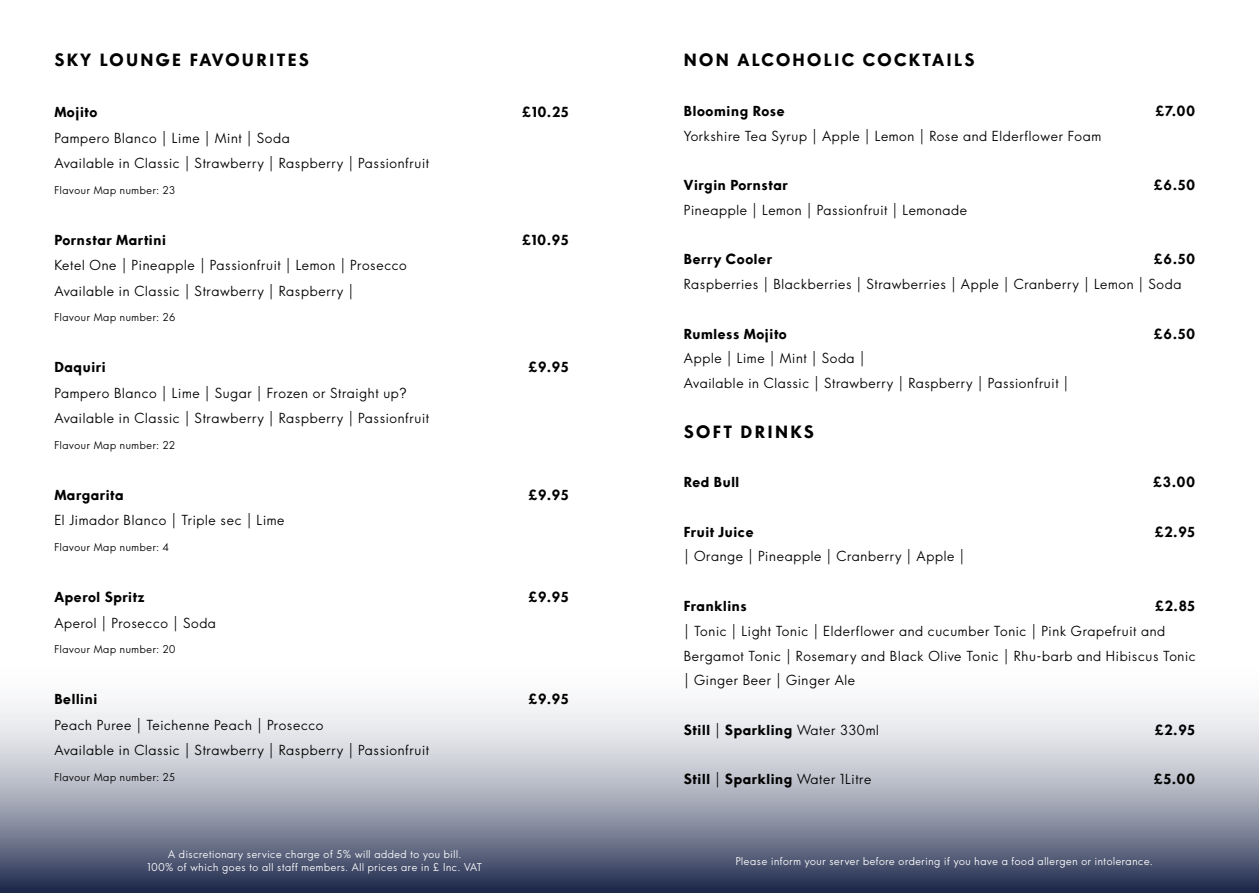
<style>
.page{position:relative;width:1259px;height:893px;background:#fff}
.page>*{position:absolute;margin:0;border:0;box-sizing:border-box;transform-origin:0 0}
.t1{font:700 16.5px "Absolut";letter-spacing:.1em;color:#000}
.t2{font:13.5px/25.5px "Absolut";color:#000}
.t3{font:700 13.5px "Absolut";color:#000}
.t4{font:10.5px/12.6px "Absolut";color:#fff;text-align:center}
.t5{font:10.5px "Absolut";color:#000}
.s1{font-weight:400}
</style>
<div class="page">
<svg style="left:0;top:704px;width:1259px;height:189px;background:#9da1b1"></svg>
<p class="t1" style="left:54px;top:49px;width:256px">SKY LOUNGE FAVOURITES</p>
<p class="t3" style="left:54px;top:103px;width:45px">Mojito</p>
<p class="t3" style="left:522px;top:103px;width:48px">£10.25</p>
<p class="t2" style="left:54px;top:125px;width:377px">Pampero Blanco | Lime | Mint | Soda<br>Available in Classic | Strawberry | Raspberry | Passionfruit</p>
<p class="t5" style="left:54px;top:183px;width:123px">Flavour Map number: 23</p>
<p class="t3" style="left:54px;top:231px;width:114px">Pornstar Martini</p>
<p class="t3" style="left:522px;top:231px;width:48px">£10.95</p>
<p class="t2" style="left:54px;top:253px;width:355px">Ketel One | Pineapple | Passionfruit | Lemon | Prosecco<br>Available in Classic | Strawberry | Raspberry |</p>
<p class="t5" style="left:54px;top:311px;width:123px">Flavour Map number: 26</p>
<p class="t3" style="left:54px;top:358px;width:53px">Daquiri</p>
<p class="t3" style="left:528px;top:358px;width:42px">£9.95</p>
<p class="t2" style="left:54px;top:380px;width:377px">Pampero Blanco | Lime | Sugar | Frozen or Straight up?<br>Available in Classic | Strawberry | Raspberry | Passionfruit</p>
<p class="t5" style="left:54px;top:438px;width:122px">Flavour Map number: 22</p>
<p class="t3" style="left:54px;top:486px;width:72px">Margarita</p>
<p class="t3" style="left:528px;top:486px;width:42px">£9.95</p>
<p class="t2" style="left:54px;top:508px;width:232px">El Jimador Blanco | Triple sec | Lime</p>
<p class="t5" style="left:54px;top:540px;width:117px">Flavour Map number: 4</p>
<p class="t3" style="left:54px;top:588px;width:92px">Aperol Spritz</p>
<p class="t3" style="left:528px;top:588px;width:42px">£9.95</p>
<p class="t2" style="left:54px;top:610px;width:164px">Aperol | Prosecco | Soda</p>
<p class="t5" style="left:54px;top:642px;width:123px">Flavour Map number: 20</p>
<p class="t3" style="left:54px;top:690px;width:45px">Bellini</p>
<p class="t3" style="left:528px;top:690px;width:42px">£9.95</p>
<p class="t2" style="left:54px;top:712px;width:377px">Peach Puree | Teichenne Peach | Prosecco<br>Available in Classic | Strawberry | Raspberry | Passionfruit</p>
<p class="t5" style="left:54px;top:770px;width:122px">Flavour Map number: 25</p>
<p class="t1" style="left:683px;top:49px;width:293px">NON ALCOHOLIC COCKTAILS</p>
<p class="t3" style="left:683px;top:102px;width:103px">Blooming Rose</p>
<p class="t3" style="left:1155px;top:102px;width:42px">£7.00</p>
<p class="t2" style="left:683px;top:123px;width:419px">Yorkshire Tea Syrup | Apple | Lemon | Rose and Elderflower Foam</p>
<p class="t3" style="left:683px;top:176px;width:106px">Virgin Pornstar</p>
<p class="t3" style="left:1153px;top:176px;width:43px">£6.50</p>
<p class="t2" style="left:683px;top:197px;width:285px">Pineapple | Lemon | Passionfruit | Lemonade</p>
<p class="t3" style="left:683px;top:250px;width:90px">Berry Cooler</p>
<p class="t3" style="left:1153px;top:250px;width:43px">£6.50</p>
<p class="t2" style="left:683px;top:271px;width:500px">Raspberries | Blackberries | Strawberries | Apple | Cranberry | Lemon | Soda</p>
<p class="t3" style="left:683px;top:324px;width:105px">Rumless Mojito</p>
<p class="t3" style="left:1153px;top:324px;width:43px">£6.50</p>
<p class="t2" style="left:683px;top:346px;width:387px;line-height:24.8px">Apple | Lime | Mint | Soda |<br>Available in Classic | Strawberry | Raspberry | Passionfruit |</p>
<p class="t1" style="left:683px;top:420px;width:132px">SOFT DRINKS</p>
<p class="t3" style="left:683px;top:473px;width:58px">Red Bull</p>
<p class="t3" style="left:1152px;top:473px;width:44px">£3.00</p>
<p class="t3" style="left:683px;top:522px;width:72px">Fruit Juice</p>
<p class="t3" style="left:1154px;top:522px;width:42px">£2.95</p>
<p class="t2" style="left:683px;top:544px;width:283px">| Orange | Pineapple | Cranberry | Apple |</p>
<p class="t3" style="left:683px;top:597px;width:65px">Franklins</p>
<p class="t3" style="left:1154px;top:597px;width:42px">£2.85</p>
<p class="t2" style="left:683px;top:618px;width:514px;line-height:24.8px">| Tonic | Light Tonic | Elderflower and cucumber Tonic | Pink Grapefruit and<br>Bergamot Tonic | Rosemary and Black Olive Tonic | Rhu-barb and Hibiscus Tonic | Ginger Beer | Ginger Ale</p>
<p class="t3" style="left:683px;top:720px;width:197px">Still <span class="s1">|</span> Sparkling <span class="s1">Water 330ml</span></p>
<p class="t3" style="left:1154px;top:720px;width:42px">£2.95</p>
<p class="t3" style="left:683px;top:770px;width:190px">Still <span class="s1">|</span> Sparkling <span class="s1">Water 1Litre</span></p>
<p class="t3" style="left:1153px;top:770px;width:43px">£5.00</p>
<p class="t4" style="left:147px;top:848px;width:337px">A discretionary service charge of 5% will added to you bill.<br>100% of which goes to all staff members. All prices are in £ Inc. VAT</p>
<p class="t4" style="left:735px;top:855px;width:419px">Please inform your server before ordering if you have a food allergen or intolerance.</p>
</div>
